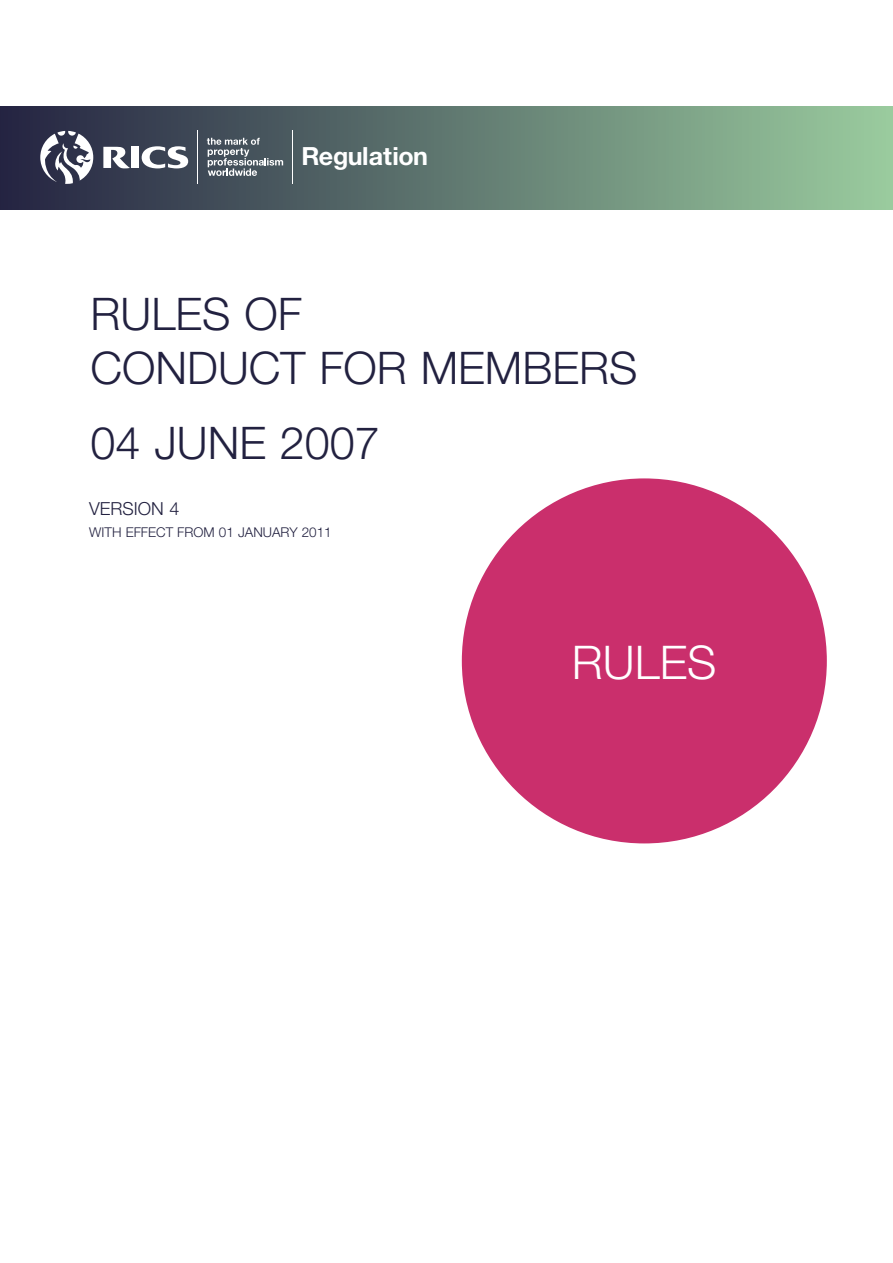
<style>
.page{position:relative;width:893px;height:1263px;background:#fff}
.page>*{position:absolute;margin:0;border:0;box-sizing:border-box;transform-origin:0 0}
.t1{font:300 46.5px "Helvetica Neue LT";color:#fff}
.t2{font:300 45px/54px "Helvetica Neue LT";color:#222140}
.t3{font:700 25.05px "Helvetica Neue LT";letter-spacing:-.02em;color:#fff}
.t4{font:300 18px "Helvetica Neue LT";color:#222140}
.t5{font:300 13.5px "Helvetica Neue LT";color:#222140}
</style>
<div class="page">
<div style="left:462px;top:478px;width:365px;height:365px;background:#ca2f6c;border-radius:50%"></div>
<div style="left:0;top:106px;width:893px;height:104px;background:linear-gradient(to right,#252442,#9acc9e)"></div>
<svg style="left:142px;top:146px;width:46px;height:22px"></svg>
<div style="left:132px;top:147px;width:7px;height:21px;background:#fff"></div>
<svg style="left:103px;top:147px;width:27px;height:21px"></svg>
<svg style="left:40px;top:131px;width:53px;height:53px"></svg>
<hr style="left:198px;top:130px;width:1px;height:53px;background:#fff">
<hr style="left:293px;top:130px;width:1px;height:53px;background:#fff">
<svg style="left:207px;top:138px;width:76px;height:38px;background:#707a81"></svg>
<p class="t3" style="left:302px;top:142px;width:128px">Regulation</p>
<p class="t2" style="left:91px;top:291px;width:548px">RULES OF<br>CONDUCT FOR MEMBERS</p>
<p class="t2" style="left:91px;top:421px;width:291px">04 JUNE 2007</p>
<p class="t4" style="left:89px;top:502px;width:92px">VERSION 4</p>
<p class="t5" style="left:89px;top:528px;width:244px">WITH EFFECT FROM 01 JANUARY 2011</p>
<p class="t1" style="left:572px;top:645px;width:146px">RULES</p>
</div>
